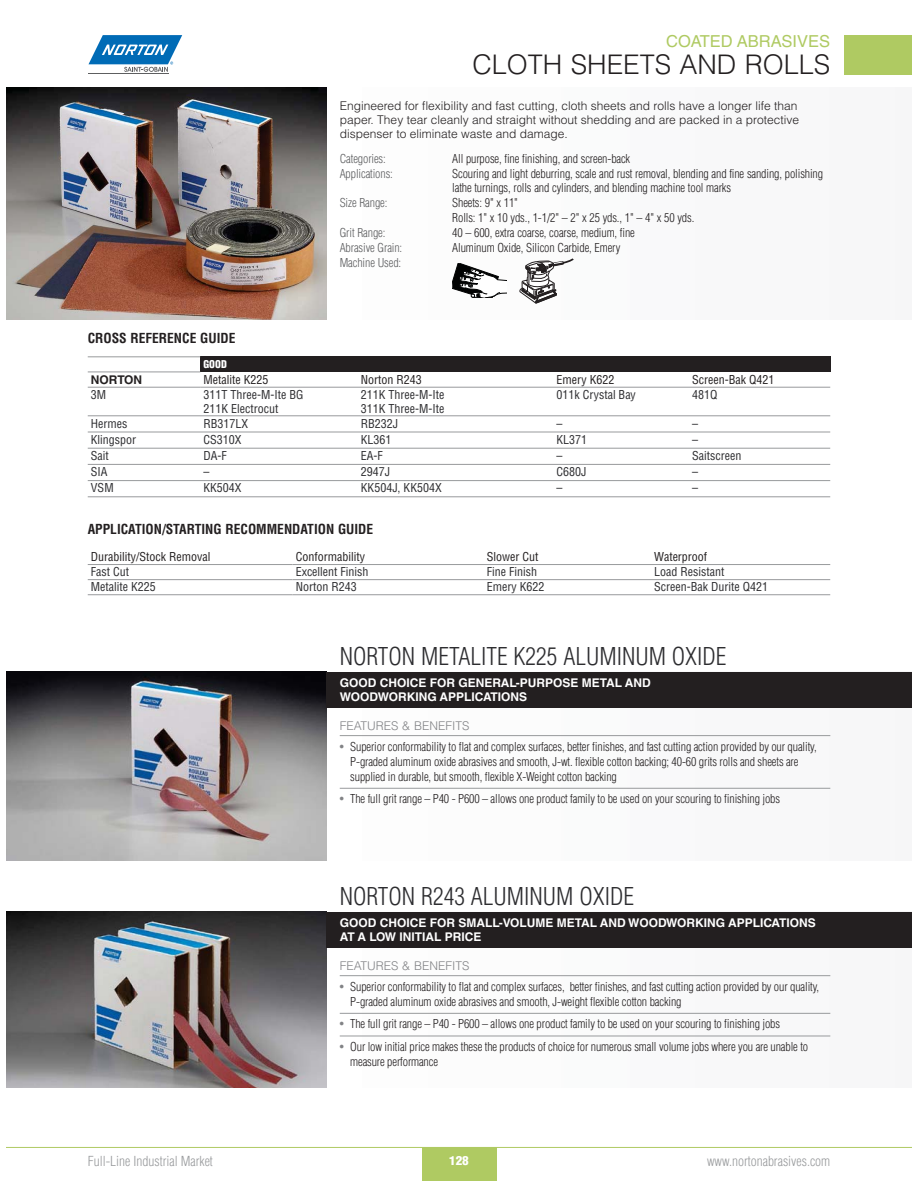
<style>
.page{position:relative;width:918px;height:1188px;background:#fff}
.page>*{position:absolute;margin:0;border:0;box-sizing:border-box;transform-origin:0 0}
.t1{font:300 27px "Helvetica LT Std";color:#231f20}
.t2{font:300 condensed 24px "Helvetica LT Std";color:#2d2d30}
.t3{font:16.5px "Helvetica LT Std";color:#afca62}
.t4{font:700 condensed 13.5px "Helvetica LT Std";color:#231f20}
.t5{font:300 condensed 13.5px "Helvetica LT Std";color:#989a9c}
.t6{font:300 condensed 12px/15px "Helvetica LT Std";letter-spacing:-.01em;color:#231f20}
.t7{font:condensed 12px/13.5px "Helvetica LT Std";color:#2d2d30}
.t8{font:300 12px/14.2px "Helvetica LT Std";color:#231f20}
.t9{font:700 12px/13.5px "Helvetica LT Std";color:#fff}
.t10{font:condensed 12px "Helvetica LT Std";color:#231f20}
.t11{font:300 condensed 12px "Helvetica LT Std";letter-spacing:-.01em;color:#5d5e60}
.t12{font:300 12px "Helvetica LT Std";color:#828386}
.t13{font:700 12px "Helvetica LT Std";color:#231f20}
.t14{font:900 condensed 12px "Helvetica LT Std";color:#fff;scale:1.1 1}
.t15{font:900 condensed 10.5px "Helvetica LT Std";color:#fff}
.s1{font-weight:400;color:#828386}
</style>
<div class="page">
<div style="left:326px;top:88px;width:585px;height:232px;background:#fafafb"></div>
<svg style="left:452px;top:264px;width:54px;height:34px"></svg>
<svg style="left:519px;top:258px;width:55px;height:46px"></svg>
<img style="left:7px;top:88px;width:319px;height:232px">
<div style="left:200px;top:357px;width:630px;height:15px;background:#231f20"></div>
<hr style="left:88px;top:357px;width:112px;height:1px;background:#989a9c">
<hr style="left:88px;top:372px;width:112px;height:1px;background:#989a9c">
<hr style="left:88px;top:416px;width:742px;height:1px;background:#989a9c">
<hr style="left:88px;top:432px;width:742px;height:1px;background:#989a9c">
<hr style="left:88px;top:448px;width:742px;height:1px;background:#989a9c">
<hr style="left:88px;top:464px;width:742px;height:1px;background:#989a9c">
<hr style="left:88px;top:480px;width:742px;height:1px;background:#989a9c">
<hr style="left:88px;top:497px;width:742px;height:1px;background:#989a9c">
<hr style="left:200px;top:387px;width:630px;height:1px;background:#989a9c">
<hr style="left:88px;top:387px;width:112px;height:1px;background:#989a9c">
<hr style="left:88px;top:579px;width:204px;height:1px;background:#989a9c">
<hr style="left:292px;top:579px;width:538px;height:1px;background:#989a9c">
<hr style="left:88px;top:594px;width:204px;height:1px;background:#989a9c">
<hr style="left:292px;top:594px;width:538px;height:1px;background:#989a9c">
<hr style="left:88px;top:564px;width:204px;height:1px;background:#989a9c">
<hr style="left:292px;top:564px;width:538px;height:1px;background:#989a9c">
<div style="left:326px;top:672px;width:585px;height:189px;background:#fafbfb"></div>
<hr style="left:340px;top:735px;width:490px;height:1px;background:#989a9c">
<hr style="left:340px;top:788px;width:490px;height:1px;background:#989a9c">
<img style="left:7px;top:672px;width:319px;height:189px">
<div style="left:326px;top:672px;width:585px;height:36px;background:#231f20"></div>
<div style="left:326px;top:912px;width:585px;height:175px;background:#fafbfb"></div>
<hr style="left:340px;top:975px;width:490px;height:1px;background:#989a9c">
<hr style="left:340px;top:1013px;width:490px;height:1px;background:#989a9c">
<hr style="left:340px;top:1036px;width:490px;height:1px;background:#989a9c">
<img style="left:7px;top:912px;width:319px;height:175px">
<div style="left:326px;top:912px;width:585px;height:36px;background:#231f20"></div>
<hr style="left:7px;top:1147px;width:904px;height:1px;background:#afca62">
<div style="left:422px;top:1148px;width:74px;height:33px;background:#afca62"></div>
<div style="left:844px;top:35px;width:67px;height:39px;background:#afca62"></div>
<hr style="left:89px;top:74px;width:80px;height:1px;background:#5d5e60">
<svg style="left:89px;top:35px;width:93px;height:37px"></svg>
<h3 class="t3" style="left:666px;top:35px;width:165px">COATED ABRASIVES</h3>
<h1 class="t1" style="left:472px;top:55px;width:359px">CLOTH SHEETS AND ROLLS</h1>
<p class="t8" style="left:340px;top:100px;width:461px">Engineered for flexibility and fast cutting, cloth sheets and rolls have a longer life than paper. They tear cleanly and straight without shedding and are packed in a protective dispenser to eliminate waste and damage.</p>
<p class="t11" style="left:340px;top:154px;width:48px">Categories:</p>
<p class="t6" style="left:452px;top:152px;width:180px">All purpose, fine finishing, and screen-back</p>
<p class="t11" style="left:340px;top:169px;width:55px">Applications:</p>
<p class="t6" style="left:452px;top:168px;width:372px;line-height:14.2px">Scouring and light deburring, scale and rust removal, blending and fine sanding, polishing lathe turnings, rolls and cylinders, and blending machine tool marks</p>
<p class="t11" style="left:340px;top:199px;width:49px">Size Range:</p>
<p class="t6" style="left:452px;top:197px;width:244px;line-height:14.2px">Sheets: 9" x 11"<br>Rolls: 1" x 10 yds., 1-1/2" – 2" x 25 yds., 1" – 4" x 50 yds.</p>
<p class="t11" style="left:340px;top:228px;width:47px">Grit Range:</p>
<p class="t6" style="left:452px;top:226px;width:184px">40 – 600, extra coarse, coarse, medium, fine</p>
<p class="t11" style="left:340px;top:243px;width:64px">Abrasive Grain:</p>
<p class="t6" style="left:452px;top:241px;width:170px">Aluminum Oxide, Silicon Carbide, Emery</p>
<p class="t11" style="left:340px;top:258px;width:63px">Machine Used:</p>
<p class="t4" style="left:88px;top:331px;width:149px">CROSS REFERENCE GUIDE</p>
<p class="t15" style="left:203px;top:360px;width:25px">GOOD</p>
<p class="t13" style="left:91px;top:373px;width:53px">NORTON</p>
<p class="t10" style="left:203px;top:375px;width:66px">Metalite K225</p>
<p class="t10" style="left:361px;top:375px;width:62px">Norton R243</p>
<p class="t10" style="left:556px;top:375px;width:59px">Emery K622</p>
<p class="t10" style="left:692px;top:375px;width:84px">Screen-Bak Q421</p>
<p class="t7" style="left:91px;top:389px;width:17px">3M</p>
<p class="t7" style="left:203px;top:389px;width:101px">311T Three-M-Ite BG<br>211K Electrocut</p>
<p class="t7" style="left:361px;top:389px;width:85px">211K Three-M-Ite<br>311K Three-M-Ite</p>
<p class="t7" style="left:556px;top:389px;width:81px">011k Crystal Bay</p>
<p class="t7" style="left:692px;top:389px;width:27px">481Q</p>
<p class="t7" style="left:91px;top:418px;width:38px">Hermes</p>
<p class="t7" style="left:203px;top:418px;width:46px">RB317LX</p>
<p class="t7" style="left:361px;top:418px;width:39px">RB232J</p>
<p class="t7" style="left:556px;top:418px;width:7px">–</p>
<p class="t7" style="left:692px;top:418px;width:7px">–</p>
<p class="t7" style="left:91px;top:434px;width:47px">Klingspor</p>
<p class="t7" style="left:203px;top:434px;width:40px">CS310X</p>
<p class="t7" style="left:361px;top:434px;width:32px">KL361</p>
<p class="t7" style="left:556px;top:434px;width:32px">KL371</p>
<p class="t7" style="left:692px;top:434px;width:7px">–</p>
<p class="t7" style="left:91px;top:450px;width:19px">Sait</p>
<p class="t7" style="left:203px;top:450px;width:25px">DA-F</p>
<p class="t7" style="left:361px;top:450px;width:23px">EA-F</p>
<p class="t7" style="left:556px;top:450px;width:7px">–</p>
<p class="t7" style="left:692px;top:450px;width:51px">Saitscreen</p>
<p class="t7" style="left:91px;top:466px;width:18px">SIA</p>
<p class="t7" style="left:203px;top:466px;width:7px">–</p>
<p class="t7" style="left:361px;top:466px;width:31px">2947J</p>
<p class="t7" style="left:556px;top:466px;width:31px">C680J</p>
<p class="t7" style="left:692px;top:466px;width:7px">–</p>
<p class="t7" style="left:91px;top:482px;width:24px">VSM</p>
<p class="t7" style="left:203px;top:482px;width:40px">KK504X</p>
<p class="t7" style="left:361px;top:482px;width:82px">KK504J, KK504X</p>
<p class="t7" style="left:556px;top:482px;width:7px">–</p>
<p class="t7" style="left:692px;top:482px;width:7px">–</p>
<p class="t4" style="left:88px;top:521px;width:287px">APPLICATION/STARTING RECOMMENDATION GUIDE</p>
<p class="t10" style="left:91px;top:553px;width:121px">Durability/Stock Removal</p>
<p class="t10" style="left:296px;top:553px;width:71px">Conformability</p>
<p class="t10" style="left:487px;top:553px;width:53px">Slower Cut</p>
<p class="t10" style="left:654px;top:553px;width:55px">Waterproof</p>
<p class="t7" style="left:91px;top:566px;width:40px">Fast Cut</p>
<p class="t7" style="left:296px;top:566px;width:74px">Excellent Finish</p>
<p class="t7" style="left:487px;top:566px;width:52px">Fine Finish</p>
<p class="t7" style="left:654px;top:566px;width:72px">Load Resistant</p>
<p class="t7" style="left:91px;top:581px;width:66px">Metalite K225</p>
<p class="t7" style="left:296px;top:581px;width:62px">Norton R243</p>
<p class="t7" style="left:487px;top:581px;width:59px">Emery K622</p>
<p class="t7" style="left:654px;top:581px;width:115px">Screen-Bak Durite Q421</p>
<h2 class="t2" style="left:340px;top:648px;width:388px">NORTON METALITE K225 ALUMINUM OXIDE</h2>
<p class="t9" style="left:340px;top:676px;width:313px">GOOD CHOICE FOR GENERAL-PURPOSE METAL AND<br>WOODWORKING APPLICATIONS</p>
<p class="t12" style="left:340px;top:721px;width:131px">FEATURES &amp; BENEFITS</p>
<p class="t6" style="left:350px;top:740px;width:468px;text-indent:-10px"><span class="s1">•</span> Superior conformability to flat and complex surfaces, better finishes, and fast cutting action provided by our quality,<br>P-graded aluminum oxide abrasives and smooth, J-wt. flexible cotton backing; 40-60 grits rolls and sheets are supplied in durable, but smooth, flexible X-Weight cotton backing</p>
<p class="t6" style="left:340px;top:793px;width:442px"><span class="s1">•</span> The full grit range – P40 - P600 – allows one product family to be used on your scouring to finishing jobs</p>
<h2 class="t2" style="left:340px;top:888px;width:296px">NORTON R243 ALUMINUM OXIDE</h2>
<p class="t9" style="left:340px;top:916px;width:478px">GOOD CHOICE FOR SMALL-VOLUME METAL AND WOODWORKING APPLICATIONS<br>AT A LOW INITIAL PRICE</p>
<p class="t12" style="left:340px;top:961px;width:131px">FEATURES &amp; BENEFITS</p>
<p class="t6" style="left:350px;top:980px;width:471px;text-indent:-10px"><span class="s1">•</span> Superior conformability to flat and complex surfaces, better finishes, and fast cutting action provided by our quality,<br>P-graded aluminum oxide abrasives and smooth, J-weight flexible cotton backing</p>
<p class="t6" style="left:340px;top:1018px;width:442px"><span class="s1">•</span> The full grit range – P40 - P600 – allows one product family to be used on your scouring to finishing jobs</p>
<p class="t6" style="left:350px;top:1040px;width:459px;text-indent:-10px"><span class="s1">•</span> Our low initial price makes these the products of choice for numerous small volume jobs where you are unable to measure performance</p>
<p class="t5" style="left:88px;top:1156px;width:127px">Full-Line Industrial Market</p>
<p class="t14" style="left:449px;top:1157px;width:19px">128</p>
<p class="t5" style="left:707px;top:1156px;width:125px">www.nortonabrasives.com</p>
</div>
